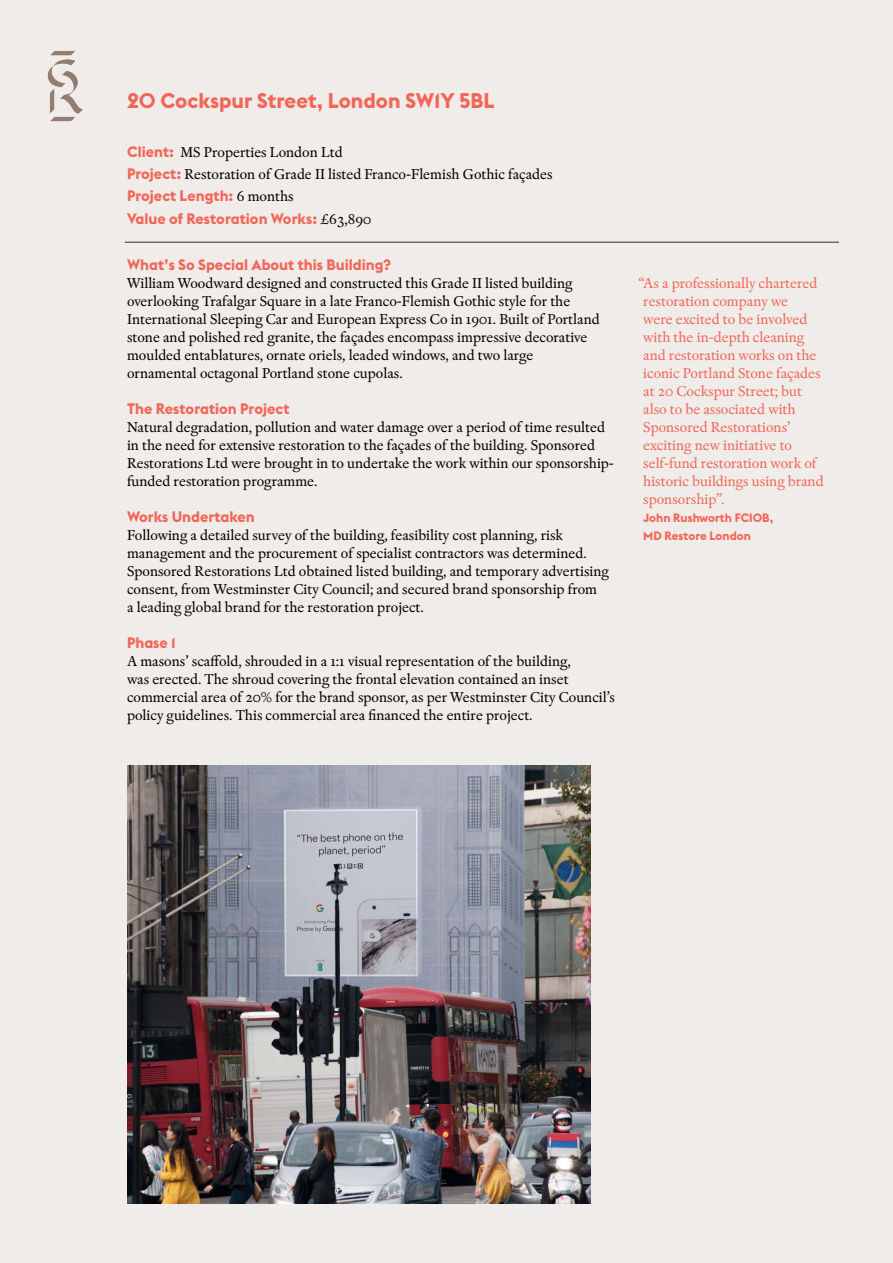
<style>
.page{position:relative;width:893px;height:1263px;background:#efecea}
.page>*{position:absolute;margin:0;border:0;box-sizing:border-box;transform-origin:0 0}
.t1{font:700 21px "Euclid Flex";color:#f26657}
.t2{font:15px/18px "Rongel";color:#000}
.t3{font:15px/18px "Rongel";color:#f26657}
.t4{font:700 15px/22.2px "Euclid Flex";color:#f26657}
.t5{font:700 12px/18px "Euclid Flex";color:#f26657}
.s1{font-family:"Euclid Flex";font-weight:700;color:#f26657}
.s2{font-family:"Rongel";font-weight:400;color:#000}
</style>
<div class="page">
<img style="left:47px;top:51px;width:36px;height:71px">
<hr style="left:125px;top:242px;width:714px;height:1px;background:#302c2b">
<img style="left:128px;top:765px;width:463px;height:438px">
<h1 class="t1" style="left:127px;top:89px;width:369px">20 Cockspur Street, London SW1Y 5BL</h1>
<p class="t2" style="left:127px;top:141px;width:427px;line-height:22.2px"><span class="s1">Client:</span> MS Properties London Ltd<br><span class="s1">Project:</span> Restoration of Grade II listed Franco-Flemish Gothic façades</p>
<p class="t4" style="left:127px;top:185px;width:246px">Project Length: <span class="s2">6 months<br></span>Value of Restoration Works: <span class="s2">£63,890</span></p>
<p class="t4" style="left:127px;top:254px;width:265px">What’s So Special About this Building?</p>
<p class="t2" style="left:127px;top:275px;width:474px">William Woodward designed and constructed this Grade II listed building overlooking Trafalgar Square in a late Franco-Flemish Gothic style for the International Sleeping Car and European Express Co in 1901. Built of Portland stone and polished red granite, the façades encompass impressive decorative moulded entablatures, ornate oriels, leaded windows, and two large ornamental octagonal Portland stone cupolas.</p>
<p class="t4" style="left:127px;top:398px;width:164px">The Restoration Project</p>
<p class="t2" style="left:127px;top:419px;width:488px">Natural degradation, pollution and water damage over a period of time resulted in the need for extensive restoration to the façades of the building. Sponsored Restorations Ltd were brought in to undertake the work within our sponsorship&shy;funded restoration programme.</p>
<p class="t4" style="left:127px;top:506px;width:129px">Works Undertaken</p>
<p class="t2" style="left:127px;top:527px;width:483px">Following a detailed survey of the building, feasibility cost planning, risk management and the procurement of specialist contractors was determined.<br>Sponsored Restorations Ltd obtained listed building, and temporary advertising consent, from Westminster City Council; and secured brand sponsorship from<br>a leading global brand for the restoration project.</p>
<p class="t4" style="left:127px;top:632px;width:50px">Phase 1</p>
<p class="t2" style="left:127px;top:653px;width:489px">A masons’ scaffold, shrouded in a 1:1 visual representation of the building,<br>was erected. The shroud covering the frontal elevation contained an inset commercial area of 20% for the brand sponsor, as per Westminster City Council’s policy guidelines. This commercial area financed the entire project.</p>
<p class="t3" style="left:643px;top:275px;width:182px;text-indent:-5px">“As a professionally chartered restoration company we<br>were excited to be involved with the in-depth cleaning and restoration works on the iconic Portland Stone façades at 20 Cockspur Street; but also to be associated with<br>Sponsored Restorations’ exciting new initiative to self-fund restoration work of historic buildings using brand sponsorship”.</p>
<p class="t5" style="left:643px;top:509px;width:132px">John Rushworth FCIOB,<br>MD Restore London</p>
</div>
